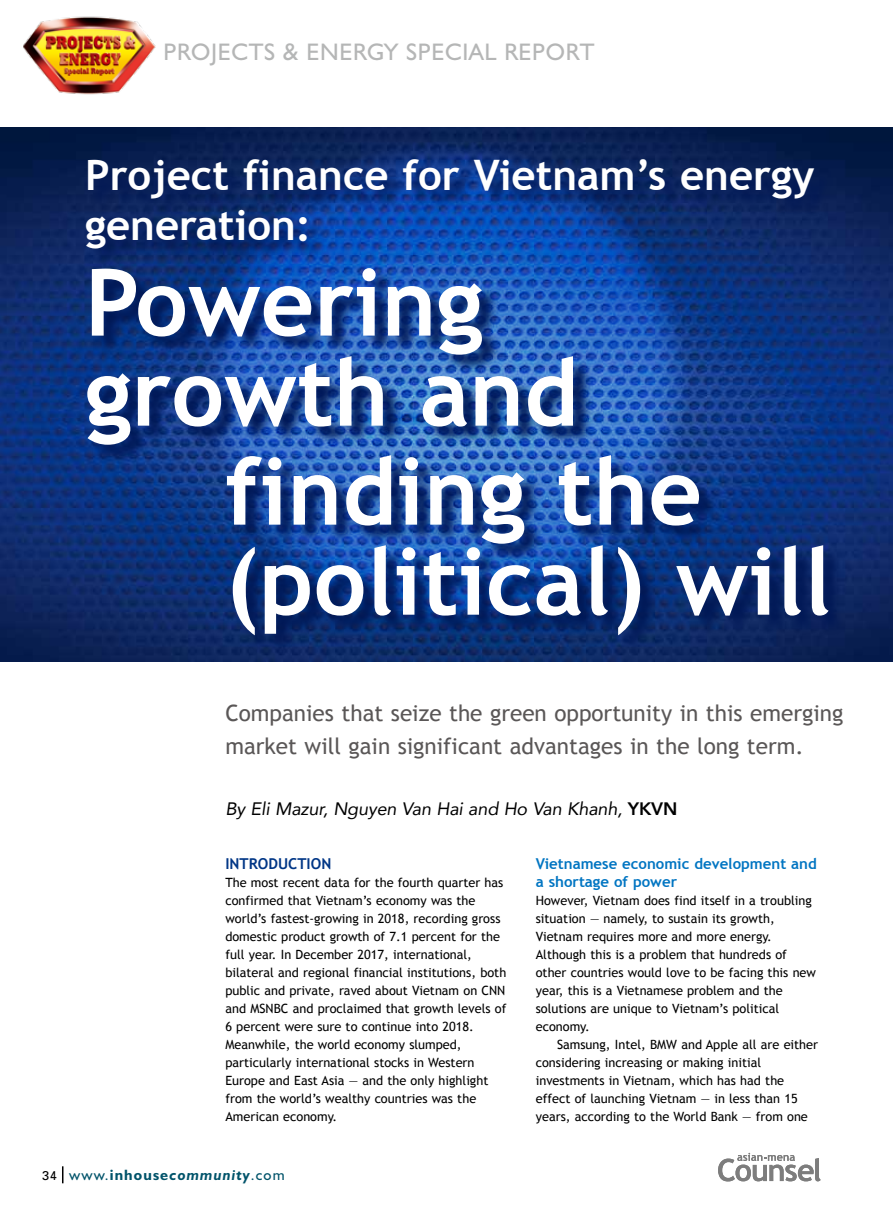
<style>
.page{position:relative;width:893px;height:1212px;background:#fff}
.page>*{position:absolute;margin:0;border:0;box-sizing:border-box;transform-origin:0 0}
.t1{font:700 93px/90px "Trebuchet MS";color:#fff}
.t2{font:700 42px/49.7px "Trebuchet MS";color:#fff}
.t3{font:24px "Humanist 521 BT";letter-spacing:.025em;color:#b5b6b6}
.t4{font:22.5px/33px "Trebuchet MS";color:#5a5757}
.t5{font:italic 18px "Avenir";letter-spacing:-.005em;color:#000}
.t6{font:700 15px/18px "Trebuchet MS";color:#0075c2}
.t7{font:italic 700 15px "Humanist 521 BT";letter-spacing:.075em;color:#00536a}
.t8{font:700 15px "Trebuchet MS";color:#003686}
.t9{font:12.75px/18px "Trebuchet MS";color:#000}
.s1{font-weight:800;font-style:normal}
.s2{font-family:"Univers";font-weight:400;font-style:normal;font-size:12.75px;color:#000}
.s3{font-weight:400;font-style:normal}
.s4{font-style:normal}
</style>
<div class="page">
<svg style="left:62px;top:1166px;width:1px;height:17px"></svg>
<img style="left:23px;top:16px;width:132px;height:79px">
<img style="left:0;top:128px;width:893px;height:534px">
<svg style="left:205px;top:141px;width:483px;height:484px;background:#1651b1"></svg>
<svg style="left:718px;top:1153px;width:103px;height:28px"></svg>
<svg style="left:89px;top:161px;width:744px;height:57px;background:#0a2b6e"></svg>
<svg style="left:88px;top:211px;width:238px;height:57px;background:#0a2e77"></svg>
<svg style="left:89px;top:270px;width:503px;height:194px;background:#1b499b"></svg>
<svg style="left:228px;top:457px;width:619px;height:197px;background:#103884"></svg>
<h3 class="t3" style="left:164px;top:37px;width:433px">PROJECTS &amp; ENERGY SPECIAL REPORT</h3>
<h2 class="t2" style="left:85px;top:150px;width:731px">Project finance for Vietnam’s energy generation:</h2>
<h1 class="t1" style="left:85px;top:258px;width:495px">Powering growth and</h1>
<h1 class="t1" style="left:225px;top:447px;width:607px">finding the (political) will</h1>
<h3 class="t4" style="left:225px;top:697px;width:619px">Companies that seize the green opportunity in this emerging market will gain significant advantages in the long term.</h3>
<h3 class="t5" style="left:225px;top:798px;width:454px">By Eli Mazur, Nguyen Van Hai and Ho Van Khanh, <span class="s1">YKVN</span></h3>
<p class="t8" style="left:225px;top:854px;width:107px">INTRODUCTION</p>
<p class="t9" style="left:225px;top:873px;width:283px">The most recent data for the fourth quarter has confirmed that Vietnam’s economy was the world’s fastest-growing in 2018, recording gross domestic product growth of 7.1 percent for the full year. In December 2017, international, bilateral and regional financial institutions, both public and private, raved about Vietnam on CNN and MSNBC and proclaimed that growth levels of 6 percent were sure to continue into 2018.<br>Meanwhile, the world economy slumped, particularly international stocks in Western Europe and East Asia — and the only highlight from the world’s wealthy countries was the American economy.</p>
<p class="t7" style="left:42px;top:1165px;width:244px"><span class="s2">34</span> <span class="s3">www.</span><span class="s4">inhouse</span>community<span class="s3">.com</span></p>
<p class="t6" style="left:536px;top:854px;width:282px">Vietnamese economic development and a shortage of power</p>
<p class="t9" style="left:536px;top:891px;width:282px">However, Vietnam does find itself in a troubling situation — namely, to sustain its growth, Vietnam requires more and more energy.<br>Although this is a problem that hundreds of other countries would love to be facing this new year, this is a Vietnamese problem and the solutions are unique to Vietnam’s political economy.</p>
<p class="t9" style="left:536px;top:1036px;width:284px;text-indent:21px">Samsung, Intel, BMW and Apple all are either considering increasing or making initial investments in Vietnam, which has had the effect of launching Vietnam — in less than 15 years, according to the World Bank — from one</p>
</div>
